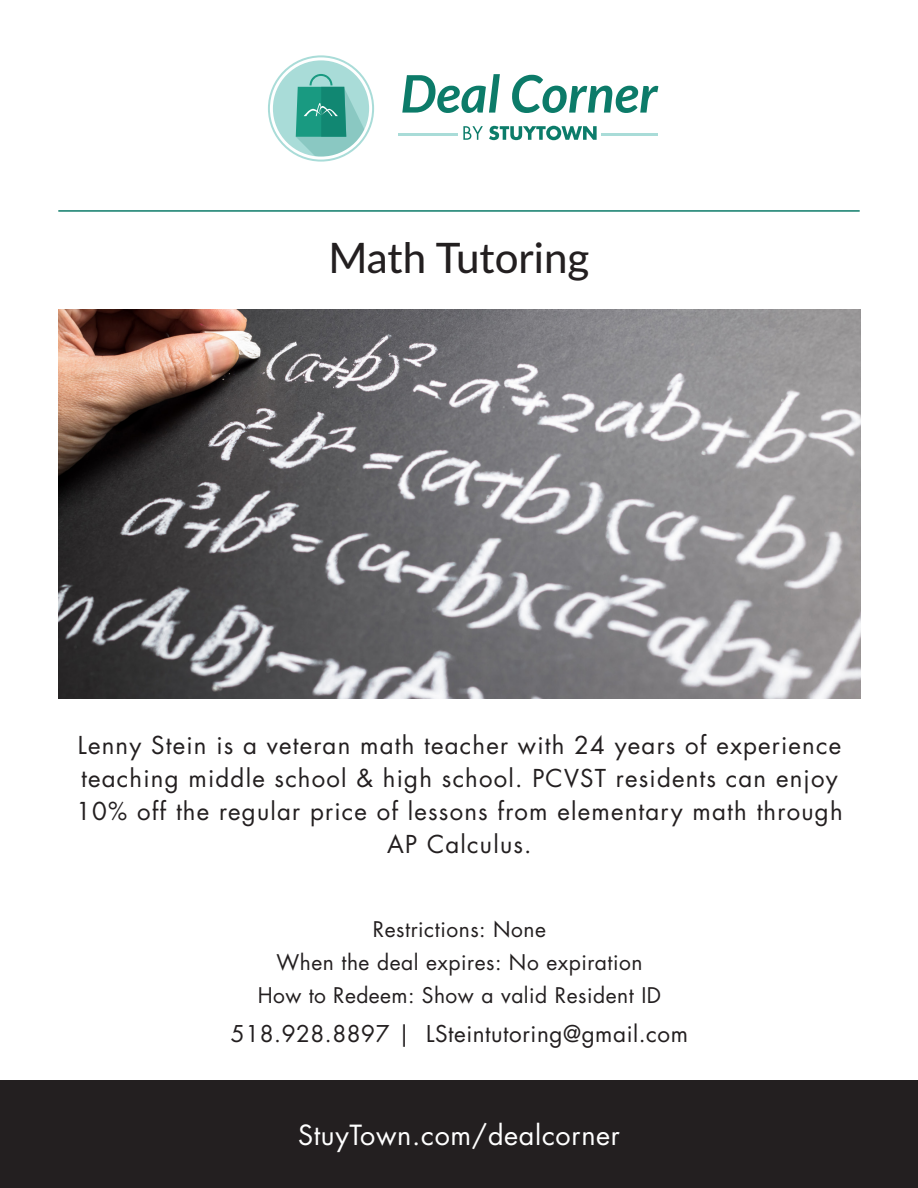
<style>
.page{position:relative;width:918px;height:1188px;background:#fff}
.page>*{position:absolute;margin:0;border:0;box-sizing:border-box;transform-origin:0 0}
.t1{font:500 42px "Lato";color:#231f20}
.t2{font:27px "Futura LT";letter-spacing:.025em;color:#fff}
.t3{font:24px/33px "Futura LT";letter-spacing:.05em;color:#231f20;text-align:center}
.t4{font:22.5px "Futura LT";letter-spacing:.025em;color:#231f20}
.t5{font:21px "Futura LT";letter-spacing:.025em;color:#231f20}
</style>
<div class="page">
<img style="left:59px;top:309px;width:801px;height:389px">
<div style="left:0;top:1080px;width:918px;height:108px;background:#231f20"></div>
<hr style="left:58px;top:210px;width:802px;height:2px;background:#0d7b69">
<svg style="left:402px;top:74px;width:98px;height:39px"></svg>
<svg style="left:512px;top:75px;width:146px;height:38px"></svg>
<svg style="left:268px;top:55px;width:106px;height:107px"></svg>
<hr style="left:399px;top:134px;width:59px;height:2px;background:#a9dcd8">
<hr style="left:601px;top:134px;width:57px;height:2px;background:#a9dcd8">
<svg style="left:463px;top:126px;width:20px;height:14px"></svg>
<svg style="left:489px;top:126px;width:108px;height:14px"></svg>
<p class="t1" style="left:329px;top:228px;width:262px">Math Tutoring</p>
<p class="t3" style="left:76px;top:729px;width:768px">Lenny Stein is a veteran math teacher with 24 years of experience teaching middle school &amp; high school. PCVST residents can enjoy 10% off the regular price of lessons from elementary math through AP Calculus.</p>
<p class="t5" style="left:373px;top:916px;width:175px">Restrictions: None</p>
<p class="t5" style="left:276px;top:949px;width:368px">When the deal expires: No expiration</p>
<p class="t5" style="left:258px;top:982px;width:405px">How to Redeem: Show a valid Resident ID</p>
<p class="t4" style="left:231px;top:1020px;width:459px">518.928.8897 | LSteintutoring@gmail.com</p>
<p class="t2" style="left:298px;top:1118px;width:324px">StuyTown.com/dealcorner</p>
</div>
